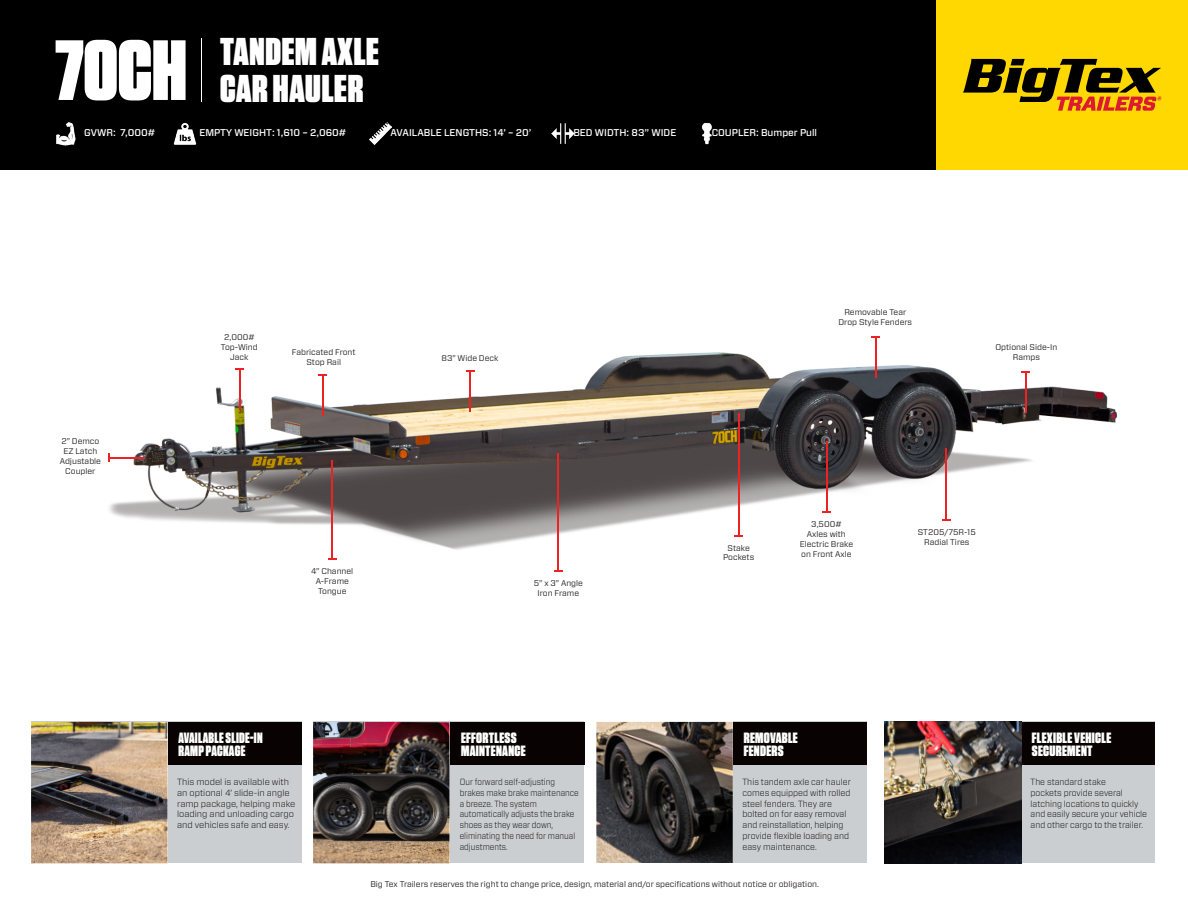
<style>
.page{position:relative;width:1188px;height:918px;background:#fff}
.page>*{position:absolute;margin:0;border:0;box-sizing:border-box;transform-origin:0 0}
.t1{font:900 85.2px "Tungsten";color:#fff}
.t2{font:900 38.7px "Tungsten";letter-spacing:.02em;color:#fff}
.t3{font:900 14.85px "Tungsten";letter-spacing:.02em;color:#fff}
.t4{font:900 14.85px "Tungsten";letter-spacing:.02em;color:#fff;scale:.95 1}
.t5{font:500 9.75px "Forza";color:#fff}
.t6{font:300 8.85px/10.6px "Forza";color:#080302;scale:.88 1}
.t7{font:300 8.85px/10.6px "Forza";color:#080302;text-align:justify;scale:.95 1}
.t8{font:300 8.85px/10.6px "Forza";color:#080302}
.t9{font:300 8.85px/10.6px "Forza";color:#080302;scale:.94 1}
.t10{font:8.25px/9.9px "Forza";color:#231f20;text-align:center}
</style>
<div class="page">
<img style="left:108px;top:336px;width:1009px;height:230px">
<div style="left:31px;top:722px;width:271px;height:141px;background:#caced1"></div>
<div style="left:314px;top:722px;width:270px;height:141px;background:#caced1"></div>
<div style="left:596px;top:722px;width:271px;height:141px;background:#caced1"></div>
<div style="left:885px;top:722px;width:270px;height:141px;background:#caced1"></div>
<div style="left:31px;top:722px;width:270px;height:43px;background:#080302"></div>
<div style="left:314px;top:722px;width:270px;height:43px;background:#080302"></div>
<div style="left:596px;top:722px;width:271px;height:43px;background:#080302"></div>
<div style="left:884px;top:722px;width:271px;height:43px;background:#080302"></div>
<div style="left:0;top:0;width:937px;height:170px;background:#000"></div>
<div style="left:936px;top:0;width:252px;height:170px;background:#ffd801"></div>
<hr style="left:201px;top:38px;width:1px;height:64px;background:#fff">
<img style="left:702px;top:123px;width:10px;height:21px">
<img style="left:369px;top:122px;width:23px;height:23px">
<img style="left:551px;top:123px;width:23px;height:21px">
<img style="left:56px;top:122px;width:20px;height:23px">
<img style="left:173px;top:123px;width:24px;height:22px">
<svg style="left:963px;top:59px;width:198px;height:52px"></svg>
<img style="left:596px;top:722px;width:137px;height:141px">
<img style="left:31px;top:722px;width:137px;height:141px">
<img style="left:313px;top:722px;width:137px;height:141px">
<img style="left:885px;top:722px;width:136px;height:141px">
<hr style="left:239px;top:368px;width:1px;height:42px;background:#ee2123">
<hr style="left:322px;top:374px;width:1px;height:42px;background:#ee2123">
<hr style="left:1025px;top:372px;width:1px;height:41px;background:#ee2123">
<hr style="left:875px;top:336px;width:1px;height:42px;background:#ee2123">
<hr style="left:470px;top:371px;width:1px;height:41px;background:#ee2123">
<hr style="left:826px;top:441px;width:2px;height:71px;background:#ee2123">
<hr style="left:946px;top:449px;width:1px;height:71px;background:#ee2123">
<hr style="left:332px;top:460px;width:1px;height:99px;background:#ee2123">
<svg style="left:1022px;top:371px;width:8px;height:2px"></svg>
<svg style="left:942px;top:519px;width:8px;height:2px"></svg>
<hr style="left:738px;top:413px;width:1px;height:123px;background:#ee2123">
<hr style="left:558px;top:454px;width:1px;height:117px;background:#ee2123">
<svg style="left:554px;top:570px;width:8px;height:2px"></svg>
<hr style="left:110px;top:457px;width:35px;height:1px;background:#ee2123">
<p class="t1" style="left:55px;top:22px;width:133px">70CH</p>
<p class="t2" style="left:220px;top:30px;width:160px">TANDEM AXLE</p>
<p class="t2" style="left:220px;top:66px;width:145px">CAR HAULER</p>
<p class="t5" style="left:84px;top:126px;width:72px">GVWR: 7,000#</p>
<p class="t5" style="left:199px;top:126px;width:148px">EMPTY WEIGHT: 1,610 – 2,060#</p>
<p class="t5" style="left:390px;top:126px;width:143px">AVAILABLE LENGTHS: 14’ – 20’</p>
<p class="t5" style="left:573px;top:126px;width:104px">BED WIDTH: 83” WIDE</p>
<p class="t5" style="left:712px;top:126px;width:107px">COUPLER: Bumper Pull</p>
<p class="t10" style="left:839px;top:307px;width:75px">Removable Tear<br>Drop Style Fenders</p>
<p class="t10" style="left:60px;top:436px;width:43px">2” Demco<br>EZ Latch<br>Adjustable<br>Coupler</p>
<p class="t10" style="left:224px;top:332px;width:32px">2,000#</p>
<p class="t10" style="left:221px;top:342px;width:38px">Top-Wind</p>
<p class="t10" style="left:230px;top:352px;width:20px">Jack</p>
<p class="t10" style="left:292px;top:347px;width:65px">Fabricated Front<br>Stop Rail</p>
<p class="t10" style="left:995px;top:342px;width:63px">Optional Side-In<br>Ramps</p>
<p class="t10" style="left:441px;top:353px;width:58px">83” Wide Deck</p>
<p class="t10" style="left:311px;top:566px;width:43px">4” Channel<br>A-Frame<br>Tongue</p>
<p class="t4" style="left:178px;top:730px;width:90px">AVAILABLE SLIDE-IN</p>
<p class="t4" style="left:178px;top:742px;width:72px">RAMP PACKAGE</p>
<p class="t10" style="left:534px;top:578px;width:51px">5” x 3” Angle<br>Iron Frame</p>
<p class="t3" style="left:461px;top:730px;width:57px">EFFORTLESS</p>
<p class="t3" style="left:461px;top:742px;width:66px">MAINTENANCE</p>
<p class="t8" style="left:177px;top:777px;width:120px">This model is available with an optional 4’ slide-in angle ramp package, helping make loading and unloading cargo and vehicles safe and easy.</p>
<p class="t6" style="left:460px;top:777px;width:137px">Our forward self-adjusting brakes make brake maintenance a breeze. The system</p>
<p class="t6" style="left:460px;top:809px;width:133px">automatically adjusts the brake shoes as they wear down, eliminating the need for manual adjustments.</p>
<p class="t10" style="left:723px;top:543px;width:33px">Stake<br>Pockets</p>
<p class="t10" style="left:811px;top:519px;width:32px">3,500#</p>
<p class="t10" style="left:800px;top:529px;width:55px">Axles with<br>Electric Brake on Front Axle</p>
<p class="t10" style="left:918px;top:527px;width:60px">ST205/75R-15</p>
<p class="t10" style="left:924px;top:537px;width:47px">Radial Tires</p>
<p class="t3" style="left:744px;top:730px;width:56px">REMOVABLE</p>
<p class="t3" style="left:744px;top:742px;width:42px">FENDERS</p>
<p class="t7" style="left:743px;top:777px;width:116px">This tandem axle car hauler comes equipped with rolled steel fenders. They are</p>
<p class="t7" style="left:743px;top:809px;width:114px;text-align:left">bolted on for easy removal and reinstallation, helping provide flexible loading and easy maintenance.</p>
<p class="t10" style="left:370px;top:879px;width:450px">Big Tex Trailers reserves the right to change price, design, material and/or specifications without notice or obligation.</p>
<p class="t3" style="left:1032px;top:730px;width:81px">FLEXIBLE VEHICLE</p>
<p class="t3" style="left:1032px;top:742px;width:62px">SECUREMENT</p>
<p class="t9" style="left:1031px;top:777px;width:82px">The standard stake</p>
<p class="t9" style="left:1031px;top:787px;width:100px">pockets provide several</p>
<p class="t9" style="left:1031px;top:798px;width:125px">latching locations to quickly and easily secure your vehicle and other cargo to the trailer.</p>
</div>
